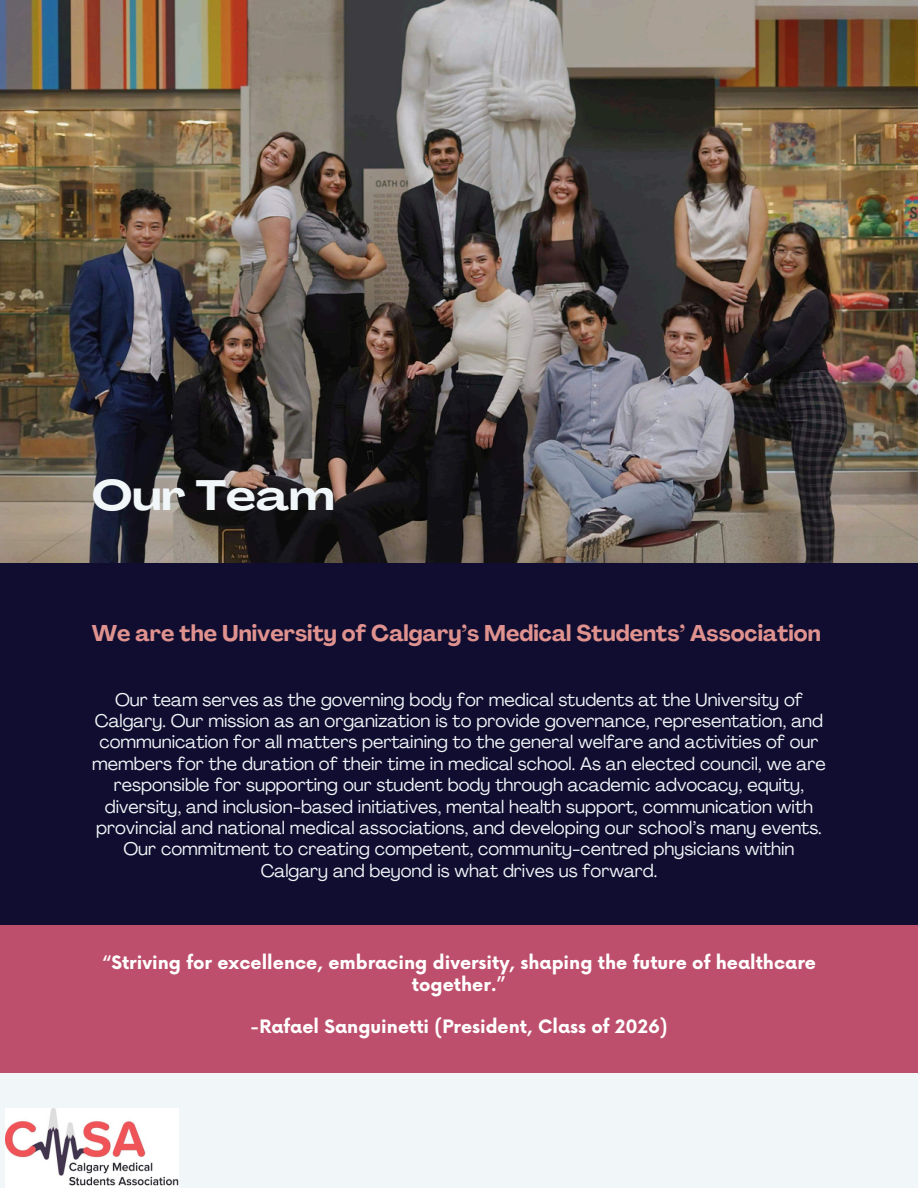
<style>
.page{position:relative;width:918px;height:1188px;background:#f1f6f8}
.page>*{position:absolute;margin:0;border:0;box-sizing:border-box;transform-origin:0 0}
.t1{font:700 expanded 42px "Agrandir";color:#f1f6f8}
.t2{font:700 22.5px "Agrandir";color:#df928e}
.t3{font:18px/21.3px "Agrandir";color:#f1f6f8;text-align:center}
.t4{font:700 18px/21.3px "Now";color:#fff;text-align:center}
</style>
<div class="page">
<img style="left:0;top:0;width:918px;height:574px">
<div style="left:0;top:564px;width:917px;height:361px;background:#110d31"></div>
<div style="left:0;top:925px;width:918px;height:148px;background:#bd4f6c"></div>
<img style="left:5px;top:1108px;width:173px;height:80px">
<h1 class="t1" style="left:92px;top:478px;width:244px">Our Team</h1>
<p class="t2" style="left:92px;top:624px;width:731px">We are the University of Calgary’s Medical Students’ Association</p>
<p class="t3" style="left:92px;top:690px;width:735px">Our team serves as the governing body for medical students at the University of Calgary. Our mission as an organization is to provide governance, representation, and communication for all matters pertaining to the general welfare and activities of our members for the duration of their time in medical school. As an elected council, we are responsible for supporting our student body through academic advocacy, equity, diversity, and inclusion-based initiatives, mental health support, communication with provincial and national medical associations, and developing our school’s many events.<br>Our commitment to creating competent, community-centred physicians within Calgary and beyond is what drives us forward.</p>
<p class="t4" style="left:102px;top:953px;width:715px">“Striving for excellence, embracing diversity, shaping the future of healthcare together.”</p>
<p class="t4" style="left:250px;top:1017px;width:419px">-Rafael Sanguinetti (President, Class of 2026)</p>
</div>
